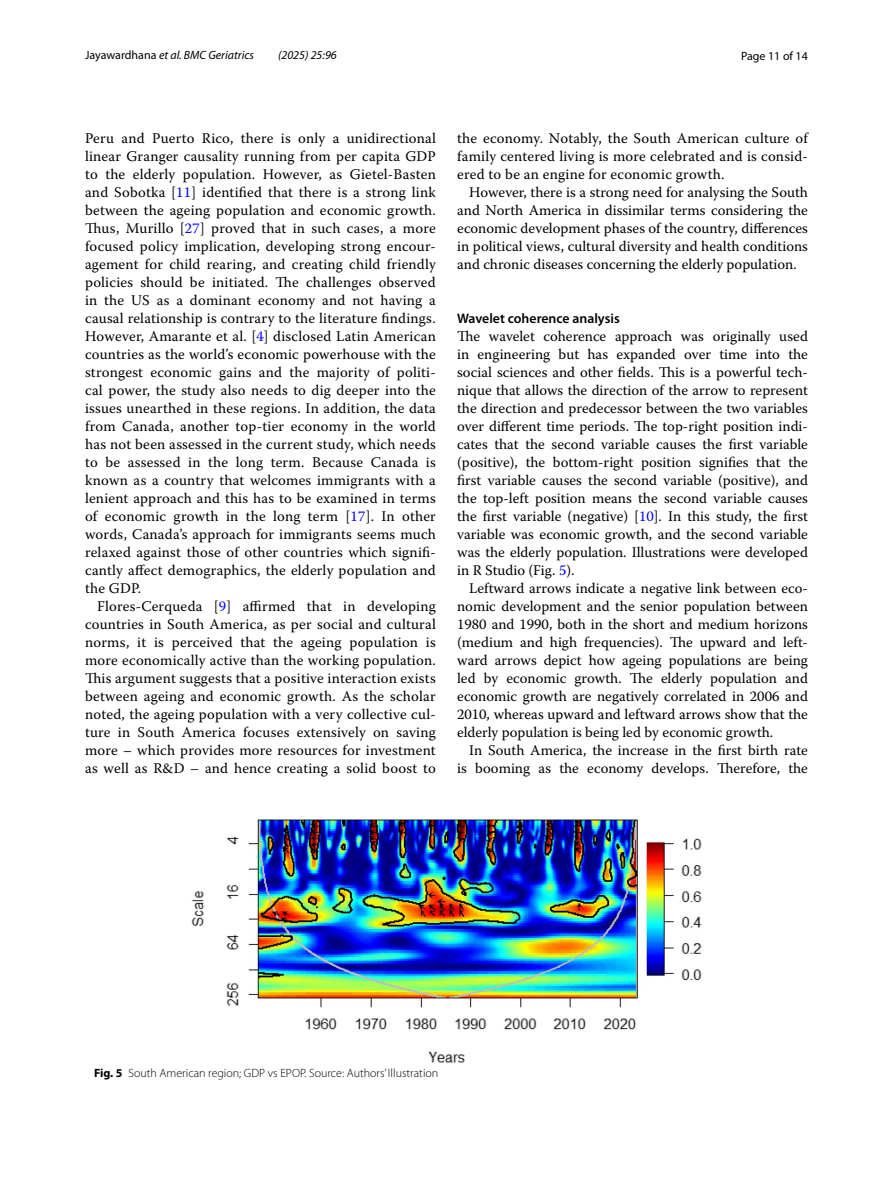
<style>
.page{position:relative;width:893px;height:1187px;background:#fff}
.page>*{position:absolute;margin:0;border:0;box-sizing:border-box;transform-origin:0 0}
.t1{font:14.7px/18px "Warnock Pro";letter-spacing:.005em;color:#000;text-align:justify}
.t2{font:600 13.8px "Myriad Pro";color:#000}
.t3{font:300 12px "Myriad Pro";color:#000}
.t4{font:italic 12px "Myriad Pro";color:#000}
.t5{font:12px "Myriad Pro";color:#000}
.s1{font-style:normal}
.s2{color:#00f}
.s3{font-weight:700}
</style>
<div class="page">
<img style="left:191px;top:819px;width:511px;height:243px">
<p class="t4" style="left:85px;top:48px;width:170px"><span class="s1">Jayawardhana</span> et al. BMC Geriatrics</p>
<p class="t4" style="left:278px;top:48px;width:60px">(2025) 25:96</p>
<p class="t5" style="left:741px;top:48px;width:68px">Page 11 of 14</p>
<p class="t1" style="left:85px;top:128px;width:352px">Peru and Puerto Rico, there is only a unidirectional linear Granger causality running from per capita GDP to the elderly population. However, as Gietel-Basten and Sobotka [<span class="s2">11</span>] identified that there is a strong link between the ageing population and economic growth.<br>Thus, Murillo [<span class="s2">27</span>] proved that in such cases, a more focused policy implication, developing strong encour&shy;agement for child rearing, and creating child friendly policies should be initiated. The challenges observed in the US as a dominant economy and not having a causal relationship is contrary to the literature findings.<br>However, Amarante et al. [<span class="s2">4</span>] disclosed Latin American countries as the world’s economic powerhouse with the strongest economic gains and the majority of politi&shy;cal power, the study also needs to dig deeper into the issues unearthed in these regions. In addition, the data from Canada, another top-tier economy in the world has not been assessed in the current study, which needs to be assessed in the long term. Because Canada is known as a country that welcomes immigrants with a lenient approach and this has to be examined in terms of economic growth in the long term [<span class="s2">17</span>]. In other words, Canada’s approach for immigrants seems much relaxed against those of other countries which signifi&shy;cantly affect demographics, the elderly population and the GDP.</p>
<p class="t1" style="left:85px;top:596px;width:352px;text-indent:12px">Flores-Cerqueda [<span class="s2">9</span>] affirmed that in developing countries in South America, as per social and cultural norms, it is perceived that the ageing population is more economically active than the working population.<br>This argument suggests that a positive interaction exists between ageing and economic growth. As the scholar noted, the ageing population with a very collective cul&shy;ture in South America focuses extensively on saving more – which provides more resources for investment as well as R&amp;D – and hence creating a solid boost to</p>
<p class="t1" style="left:457px;top:128px;width:352px">the economy. Notably, the South American culture of family centered living is more celebrated and is consid&shy;ered to be an engine for economic growth.</p>
<p class="t1" style="left:457px;top:182px;width:352px;text-indent:12px">However, there is a strong need for analysing the South and North America in dissimilar terms considering the economic development phases of the country, differences in political views, cultural diversity and health conditions and chronic diseases concerning the elderly population.</p>
<p class="t2" style="left:457px;top:309px;width:164px">Wavelet coherence analysis</p>
<p class="t1" style="left:457px;top:326px;width:352px">The wavelet coherence approach was originally used in engineering but has expanded over time into the social sciences and other fields. This is a powerful tech&shy;nique that allows the direction of the arrow to represent the direction and predecessor between the two variables over different time periods. The top-right position indi&shy;cates that the second variable causes the first variable (positive), the bottom-right position signifies that the first variable causes the second variable (positive), and the top-left position means the second variable causes the first variable (negative) [<span class="s2">10</span>]. In this study, the first variable was economic growth, and the second variable was the elderly population. Illustrations were developed in R Studio (Fig. <span class="s2">5</span>).</p>
<p class="t1" style="left:457px;top:578px;width:352px;text-indent:12px">Leftward arrows indicate a negative link between eco&shy;nomic development and the senior population between 1980 and 1990, both in the short and medium horizons (medium and high frequencies). The upward and left&shy;ward arrows depict how ageing populations are being led by economic growth. The elderly population and economic growth are negatively correlated in 2006 and 2010, whereas upward and leftward arrows show that the elderly population is being led by economic growth.</p>
<p class="t1" style="left:457px;top:740px;width:352px;text-align:right">In South America, the increase in the first birth rate is booming as the economy develops. Therefore, the</p>
<p class="t3" style="left:94px;top:1066px;width:346px"><span class="s3">Fig. 5</span> South American region; GDP vs EPOP. Source: Authors’ Illustration</p>
</div>
